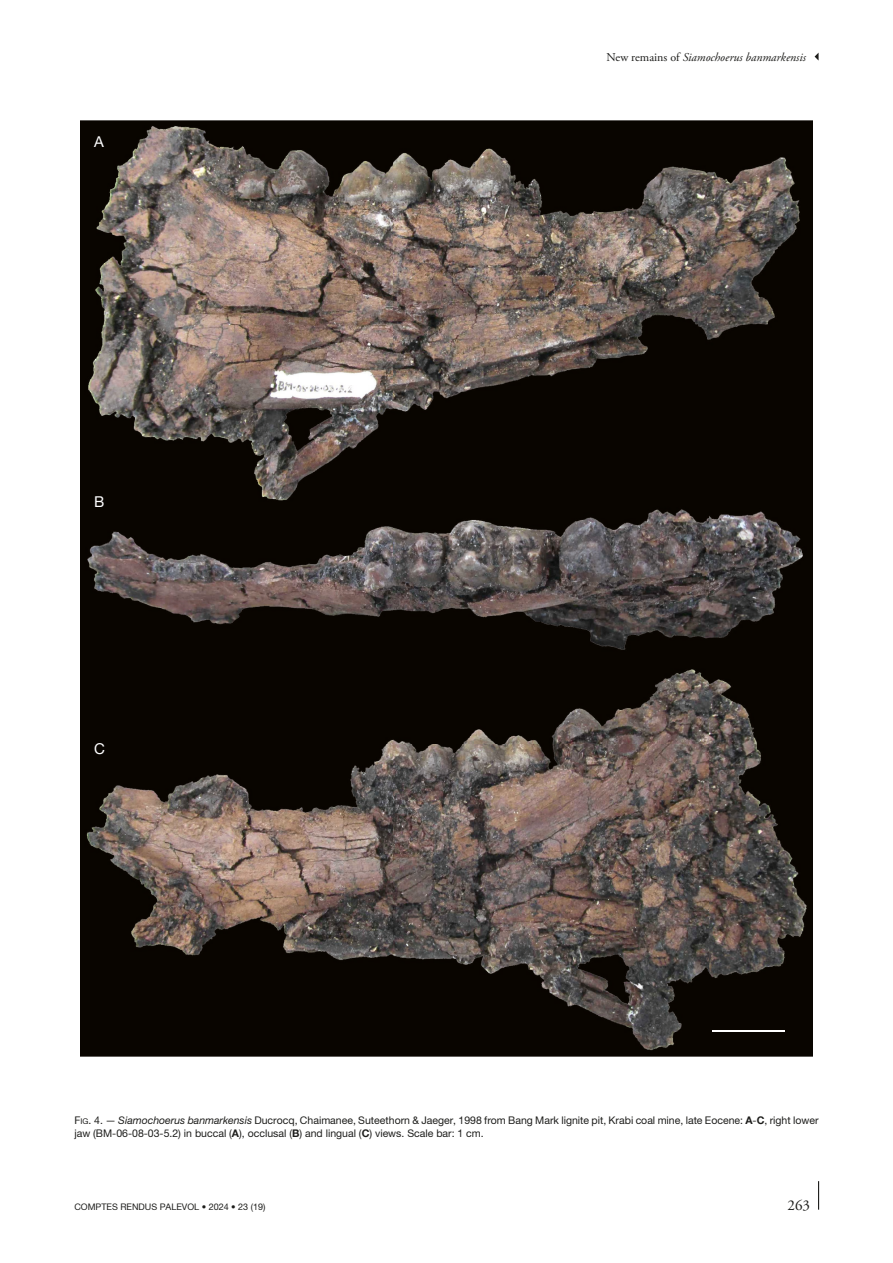
<style>
.page{position:relative;width:893px;height:1263px;background:#fff}
.page>*{position:absolute;margin:0;border:0;box-sizing:border-box;transform-origin:0 0}
.t1{font:15px "Adobe Garamond Pro";color:#1d1d1b}
.t2{font:15px "Helvetica Neue";color:#fff}
.t3{font:italic 12px "Adobe Garamond Pro";color:#1d1d1b}
.t4{font:10.5px/12.8px "Helvetica Neue";color:#1d1d1b}
.t5{font:9px "Helvetica Neue";color:#1d1d1b}
.s1{font-style:normal}
.s2{font-style:inherit}
.s3{font-size:7.8px}
.s4{font-style:italic}
.s5{font-weight:700}
</style>
<div class="page">
<svg style="left:818px;top:1181px;width:1px;height:29px"></svg>
<svg style="left:815px;top:53px;width:4px;height:8px"></svg>
<img style="left:81px;top:121px;width:731px;height:935px">
<hr style="left:712px;top:1030px;width:72px;height:2px;background:#fff">
<p class="t2" style="left:94px;top:132px;width:11px">A</p>
<p class="t2" style="left:94px;top:492px;width:12px">B</p>
<p class="t2" style="left:94px;top:740px;width:12px">C</p>
<p class="t3" style="left:606px;top:50px;width:201px"><span class="s1">New remains of</span> Siamochoerus banmarkensis</p>
<p class="t4" style="left:74px;top:1114px;width:746px"><span class="s2">F</span><span class="s3">ig</span><span class="s2">. 4</span>. — <span class="s4">Siamochoerus banmarkensis</span> Ducrocq, Chaimanee, Suteethorn &amp; Jaeger, 1998 from Bang Mark lignite pit, Krabi coal mine, late Eocene: <span class="s5">A</span>-<span class="s5">C</span>, right lower jaw (BM-06-08-03-5.2) in buccal (<span class="s5">A</span>), occlusal (<span class="s5">B</span>) and lingual (<span class="s5">C</span>) views. Scale bar: 1 cm.</p>
<p class="t5" style="left:74px;top:1201px;width:193px">COMPTES RENDUS PALEVOL • 2024 • 23 (19)</p>
<h1 class="t1" style="left:788px;top:1196px;width:24px">263</h1>
</div>
